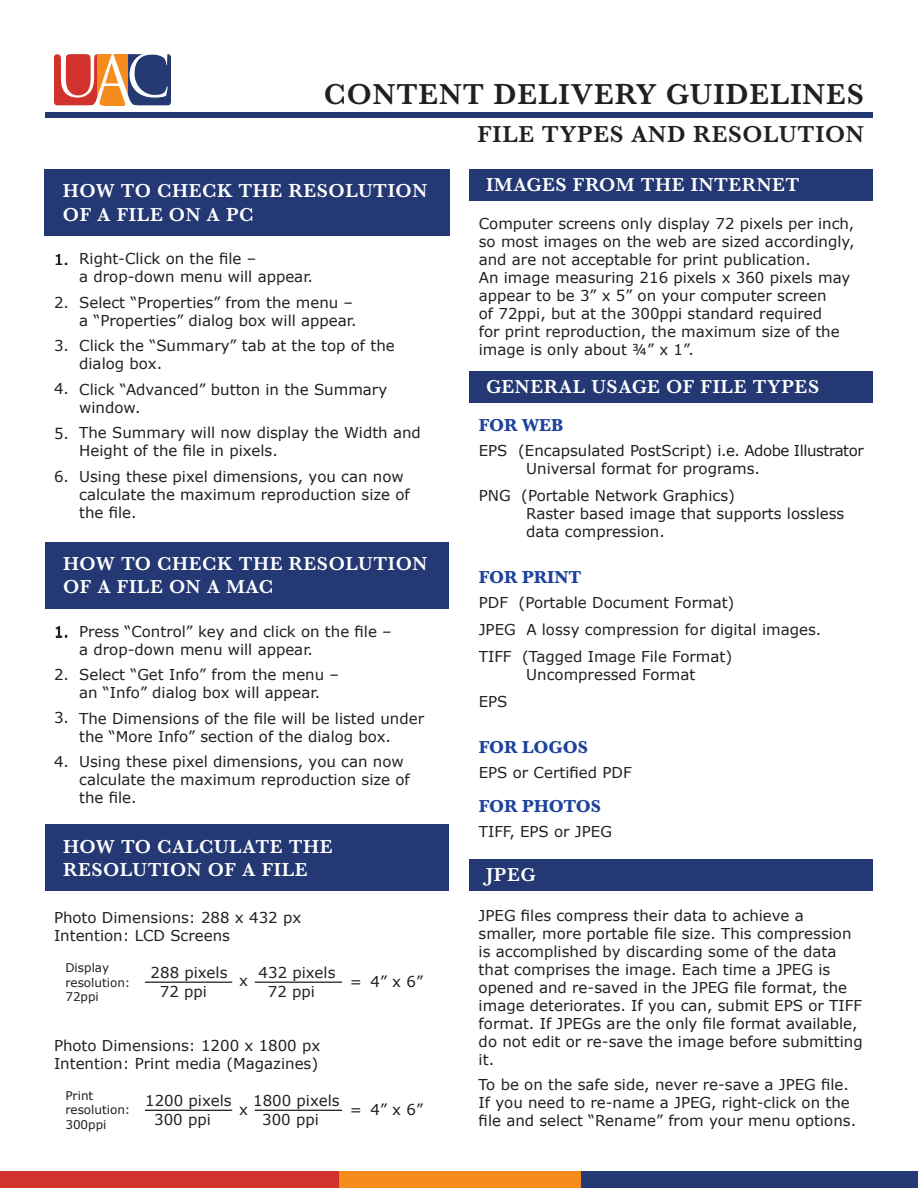
<style>
.page{position:relative;width:918px;height:1188px;background:#fff}
.page>*{position:absolute;margin:0;border:0;box-sizing:border-box;transform-origin:0 0}
.t1{font:600 30px "Baskerville";letter-spacing:.03em;color:#231f20}
.t2{font:600 24px "Baskerville";letter-spacing:.03em;color:#231f20}
.Headline_1{font:600 19.5px/23.4px "Baskerville";letter-spacing:.03em;color:#fff}
.Headline_2{font:700 18px "Baskerville";color:#1f429b}
.Body_-_Bulletboints{font:15px/18px "Verdana";color:#231f20}
.Body{font:15px/18px "Verdana";color:#231f20}
.Body-2{font:12px/14.4px "Verdana";color:#231f20}
</style>
<div class="page">
<div style="left:470px;top:169px;width:403px;height:32px;background:#243973"></div>
<div style="left:470px;top:371px;width:403px;height:32px;background:#243973"></div>
<div style="left:45px;top:169px;width:405px;height:67px;background:#243973"></div>
<div style="left:45px;top:542px;width:403px;height:66px;background:#243973"></div>
<div style="left:45px;top:824px;width:403px;height:67px;background:#243973"></div>
<hr style="left:145px;top:982px;width:87px;height:1px;background:#231f20">
<hr style="left:255px;top:982px;width:87px;height:1px;background:#231f20">
<hr style="left:145px;top:1110px;width:87px;height:1px;background:#231f20">
<hr style="left:255px;top:1110px;width:87px;height:1px;background:#231f20">
<div style="left:470px;top:859px;width:403px;height:32px;background:#243973"></div>
<div style="left:0;top:1172px;width:340px;height:16px;background:#d1322b"></div>
<div style="left:581px;top:1172px;width:337px;height:16px;background:#253a73"></div>
<div style="left:340px;top:1172px;width:241px;height:16px;background:#f68b1e"></div>
<div style="left:45px;top:112px;width:828px;height:5px;background:#243973"></div>
<svg style="left:54px;top:54px;width:117px;height:52px"></svg>
<p class="t1" style="left:324px;top:73px;width:542px">CONTENT DELIVERY GUIDELINES</p>
<p class="t2" style="left:478px;top:117px;width:388px">FILE TYPES AND RESOLUTION</p>
<p class="Headline_1" style="left:63px;top:179px;width:366px">HOW TO CHECK THE RESOLUTION<br>OF A FILE ON A PC</p>
<p class="Headline_1" style="left:486px;top:173px;width:315px">IMAGES FROM THE INTERNET</p>
<p class="Body_-_Bulletboints" style="left:479px;top:215px;width:377px">Computer screens only display 72 pixels per inch, so most images on the web are sized accordingly, and are not acceptable for print publication.<br>An image measuring 216 pixels x 360 pixels may appear to be 3” x 5” on your computer screen<br>of 72ppi, but at the 300ppi standard required<br>for print reproduction, the maximum size of the image is only about ¾” x 1”.</p>
<p class="Body_-_Bulletboints" style="left:79px;top:250px;width:235px">Right-Click on the file –<br>a drop-down menu will appear.</p>
<p class="Body_-_Bulletboints" style="left:79px;top:294px;width:279px">Select “Properties” from the menu – a “Properties” dialog box will appear.</p>
<p class="Body_-_Bulletboints" style="left:79px;top:337px;width:317px">Click the “Summary” tab at the top of the dialog box.</p>
<p class="Body_-_Bulletboints" style="left:79px;top:381px;width:310px">Click “Advanced” button in the Summary window.</p>
<p class="Body_-_Bulletboints" style="left:79px;top:424px;width:343px">The Summary will now display the Width and<br>Height of the file in pixels.</p>
<p class="Body_-_Bulletboints" style="left:79px;top:468px;width:332px">Using these pixel dimensions, you can now calculate the maximum reproduction size of the file.</p>
<p class="Body" style="left:54px;top:251px;width:16px">1.</p>
<p class="Body" style="left:54px;top:293px;width:16px">2.</p>
<p class="Body" style="left:54px;top:336px;width:16px">3.</p>
<p class="Body" style="left:54px;top:380px;width:16px">4.</p>
<p class="Body" style="left:54px;top:424px;width:16px">5.</p>
<p class="Body" style="left:54px;top:467px;width:16px">6.</p>
<p class="Headline_1" style="left:486px;top:375px;width:335px">GENERAL USAGE OF FILE TYPES</p>
<p class="Headline_2" style="left:479px;top:412px;width:86px">FOR WEB</p>
<p class="Body" style="left:479px;top:442px;width:386px">EPS (Encapsulated PostScript) i.e. Adobe Illustrator</p>
<p class="Body" style="left:526px;top:460px;width:235px">Universal format for programs.</p>
<p class="Body" style="left:479px;top:487px;width:258px">PNG (Portable Network Graphics)</p>
<p class="Body" style="left:526px;top:505px;width:320px">Raster based image that supports lossless data compression.</p>
<p class="Headline_2" style="left:479px;top:564px;width:104px">FOR PRINT</p>
<p class="Body" style="left:479px;top:594px;width:257px">PDF (Portable Document Format)</p>
<p class="Body" style="left:479px;top:621px;width:344px">JPEG A lossy compression for digital images.</p>
<p class="Body" style="left:479px;top:648px;width:255px">TIFF (Tagged Image File Format)</p>
<p class="Body" style="left:526px;top:666px;width:171px">Uncompressed Format</p>
<p class="Body" style="left:479px;top:693px;width:30px">EPS</p>
<p class="Headline_2" style="left:479px;top:734px;width:111px">FOR LOGOS</p>
<p class="Body" style="left:479px;top:764px;width:154px">EPS or Certified PDF</p>
<p class="Headline_2" style="left:479px;top:794px;width:124px">FOR PHOTOS</p>
<p class="Body" style="left:479px;top:823px;width:135px">TIFF, EPS or JPEG</p>
<p class="Headline_1" style="left:63px;top:552px;width:366px">HOW TO CHECK THE RESOLUTION<br>OF A FILE ON A MAC</p>
<p class="Body_-_Bulletboints" style="left:79px;top:623px;width:314px">Press “Control” key and click on the file – a drop-down menu will appear.</p>
<p class="Body_-_Bulletboints" style="left:79px;top:666px;width:261px">Select “Get Info” from the menu – an “Info” dialog box will appear.</p>
<p class="Body_-_Bulletboints" style="left:79px;top:710px;width:346px">The Dimensions of the file will be listed under the “More Info” section of the dialog box.</p>
<p class="Body_-_Bulletboints" style="left:79px;top:753px;width:332px">Using these pixel dimensions, you can now calculate the maximum reproduction size of the file.</p>
<p class="Body" style="left:54px;top:623px;width:16px">1.</p>
<p class="Body" style="left:54px;top:666px;width:16px">2.</p>
<p class="Body" style="left:54px;top:709px;width:16px">3.</p>
<p class="Body" style="left:54px;top:753px;width:16px">4.</p>
<p class="Headline_1" style="left:63px;top:834px;width:271px">HOW TO CALCULATE THE<br>RESOLUTION OF A FILE</p>
<p class="Headline_1" style="left:486px;top:863px;width:51px">JPEG</p>
<p class="Body" style="left:54px;top:908px;width:249px">Photo Dimensions: 288 x 432 px</p>
<p class="Body" style="left:54px;top:926px;width:178px">Intention: LCD Screens</p>
<p class="Body-2" style="left:65px;top:961px;width:67px">Display resolution:<br>72ppi</p>
<p class="Body" style="left:151px;top:964px;width:78px">288 pixels</p>
<p class="Body" style="left:259px;top:964px;width:78px">432 pixels</p>
<p class="Body" style="left:160px;top:983px;width:49px">72 ppi</p>
<p class="Body" style="left:268px;top:983px;width:49px">72 ppi</p>
<p class="Body" style="left:239px;top:972px;width:10px">x</p>
<p class="Body" style="left:350px;top:973px;width:14px">=</p>
<p class="Body" style="left:371px;top:973px;width:54px">4” x 6”</p>
<p class="Body" style="left:54px;top:1036px;width:268px">Photo Dimensions: 1200 x 1800 px</p>
<p class="Body" style="left:54px;top:1054px;width:266px">Intention: Print media (Magazines)</p>
<p class="Body-2" style="left:65px;top:1089px;width:67px">Print resolution:<br>300ppi</p>
<p class="Body" style="left:145px;top:1092px;width:88px">1200 pixels</p>
<p class="Body" style="left:253px;top:1092px;width:88px">1800 pixels</p>
<p class="Body" style="left:154px;top:1111px;width:58px">300 ppi</p>
<p class="Body" style="left:262px;top:1111px;width:58px">300 ppi</p>
<p class="Body" style="left:239px;top:1100px;width:10px">x</p>
<p class="Body" style="left:350px;top:1101px;width:14px">=</p>
<p class="Body" style="left:371px;top:1101px;width:54px">4” x 6”</p>
<p class="Body_-_Bulletboints" style="left:479px;top:907px;width:386px">JPEG files compress their data to achieve a smaller, more portable file size. This compression is accomplished by discarding some of the data that comprises the image. Each time a JPEG is opened and re-saved in the JPEG file format, the image deteriorates. If you can, submit EPS or TIFF format. If JPEGs are the only file format available, do not edit or re-save the image before submitting it.</p>
<p class="Body_-_Bulletboints" style="left:479px;top:1076px;width:379px">To be on the safe side, never re-save a JPEG file.<br>If you need to re-name a JPEG, right-click on the file and select “Rename” from your menu options.</p>
</div>
